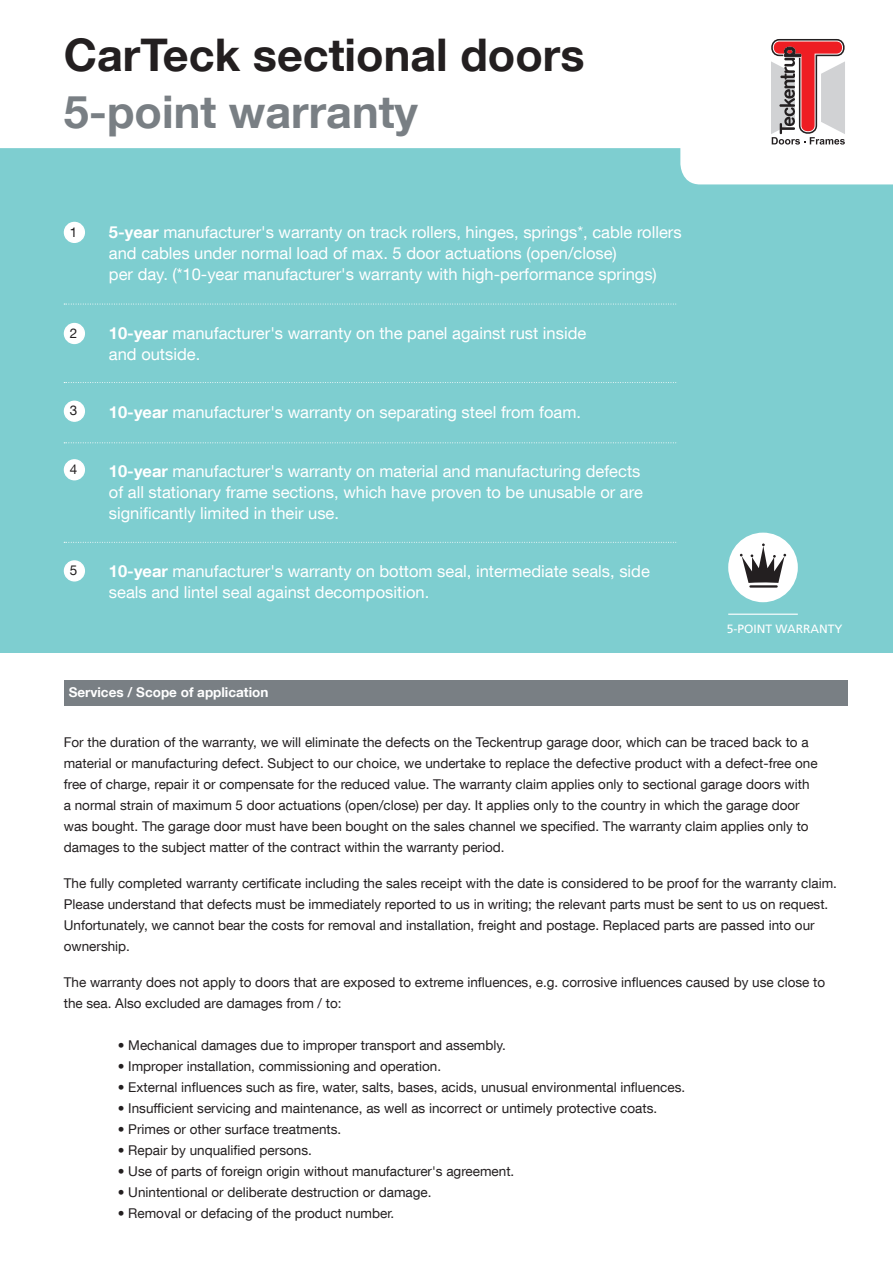
<style>
.page{position:relative;width:893px;height:1263px;background:#fff}
.page>*{position:absolute;margin:0;border:0;box-sizing:border-box;transform-origin:0 0}
.t1{font:700 45px "Helvetica Neue LT Com";color:#231f20}
.t2{font:700 45px "Helvetica Neue LT Com";color:#797f84}
.t3{font:16.5px/21px "Helvetica Neue LT Com";color:#fff}
.t4{font:13.5px/21px "Helvetica Neue LT Com";color:#231f20}
.t5{font:700 13.5px "Helvetica Neue LT Com";color:#fff}
.t6{font:12px "Frutiger LT Com";color:#fff}
.t7{font:11.85px "Avenir";color:#fff}
.s1{font-weight:700}
</style>
<div class="page">
<div style="left:64px;top:680px;width:783px;height:26px;background:#797f84"></div>
<div style="left:0;top:151px;width:893px;height:502px;background:#7eced0"></div>
<svg style="left:0;top:39px;width:893px;height:146px"></svg>
<div style="left:65px;top:222px;width:19px;height:20px;background:#fff;border-radius:50%"></div>
<div style="left:64px;top:222px;width:21px;height:21px;border:2px solid #fff;border-radius:50%"></div>
<div style="left:65px;top:324px;width:19px;height:19px;background:#fff;border-radius:50%"></div>
<div style="left:64px;top:323px;width:21px;height:21px;border:2px solid #fff;border-radius:50%"></div>
<div style="left:65px;top:401px;width:19px;height:20px;background:#fff;border-radius:50%"></div>
<div style="left:64px;top:401px;width:21px;height:21px;border:2px solid #fff;border-radius:50%"></div>
<div style="left:65px;top:460px;width:19px;height:20px;background:#fff;border-radius:50%"></div>
<div style="left:64px;top:459px;width:21px;height:21px;border:2px solid #fff;border-radius:50%"></div>
<svg style="left:64px;top:304px;width:613px;height:1px"></svg>
<svg style="left:64px;top:382px;width:613px;height:1px"></svg>
<svg style="left:64px;top:442px;width:613px;height:1px"></svg>
<hr style="left:728px;top:614px;width:70px;height:1px;background:#fff">
<div style="left:728px;top:533px;width:70px;height:69px;background:#fff;border-radius:50%"></div>
<svg style="left:64px;top:542px;width:722px;height:41px"></svg>
<hr style="left:750px;top:585px;width:27px;height:3px;background:#231f20">
<h1 class="t1" style="left:64px;top:27px;width:522px">CarTeck sectional doors</h1>
<h1 class="t2" style="left:64px;top:84px;width:356px">5-point warranty</h1>
<p class="t4" style="left:70px;top:221px;width:9px">1</p>
<p class="t3" style="left:109px;top:221px;width:574px"><span class="s1">5-year</span> manufacturer's warranty on track rollers, hinges, springs*, cable rollers and cables under normal load of max. 5 door actuations (open/close)<br>per day. (*10-year manufacturer's warranty with high-performance springs)</p>
<p class="t4" style="left:70px;top:322px;width:9px">2</p>
<p class="t3" style="left:109px;top:322px;width:479px"><span class="s1">10-year</span> manufacturer's warranty on the panel against rust inside and outside.</p>
<p class="t4" style="left:70px;top:400px;width:9px">3</p>
<p class="t3" style="left:109px;top:401px;width:474px"><span class="s1">10-year</span> manufacturer's warranty on separating steel from foam.</p>
<p class="t4" style="left:70px;top:458px;width:9px">4</p>
<p class="t3" style="left:109px;top:460px;width:535px"><span class="s1">10-year</span> manufacturer's warranty on material and manufacturing defects of all stationary frame sections, which have proven to be unusable or are significantly limited in their use.</p>
<p class="t4" style="left:70px;top:559px;width:9px">5</p>
<p class="t3" style="left:109px;top:560px;width:542px"><span class="s1">10-year</span> manufacturer's warranty on bottom seal, intermediate seals, side seals and lintel seal against decomposition.</p>
<p class="t7" style="left:727px;top:619px;width:120px">5-PUNKTE-GARANTIE</p>
<p class="t6" style="left:727px;top:622px;width:117px">5-POINT WARRANTY</p>
<p class="t5" style="left:69px;top:684px;width:201px">Services / Scope of application</p>
<p class="t4" style="left:64px;top:731px;width:755px">For the duration of the warranty, we will eliminate the defects on the Teckentrup garage door, which can be traced back to a material or manufacturing defect. Subject to our choice, we undertake to replace the defective product with a defect-free one free of charge, repair it or compensate for the reduced value. The warranty claim applies only to sectional garage doors with a normal strain of maximum 5 door actuations (open/close) per day. It applies only to the country in which the garage door was bought. The garage door must have been bought on the sales channel we specified. The warranty claim applies only to damages to the subject matter of the contract within the warranty period.</p>
<p class="t4" style="left:64px;top:873px;width:775px">The fully completed warranty certificate including the sales receipt with the date is considered to be proof for the warranty claim.<br>Please understand that defects must be immediately reported to us in writing; the relevant parts must be sent to us on request.<br>Unfortunately, we cannot bear the costs for removal and installation, freight and postage. Replaced parts are passed into our ownership.</p>
<p class="t4" style="left:64px;top:972px;width:763px">The warranty does not apply to doors that are exposed to extreme influences, e.g. corrosive influences caused by use close to the sea. Also excluded are damages from / to:</p>
<p class="t4" style="left:118px;top:1035px;width:390px">• Mechanical damages due to improper transport and assembly.</p>
<p class="t4" style="left:118px;top:1056px;width:325px">• Improper installation, commissioning and operation.</p>
<p class="t4" style="left:118px;top:1077px;width:569px">• External influences such as fire, water, salts, bases, acids, unusual environmental influences.</p>
<p class="t4" style="left:118px;top:1098px;width:541px">• Insufficient servicing and maintenance, as well as incorrect or untimely protective coats.</p>
<p class="t4" style="left:118px;top:1119px;width:225px">• Primes or other surface treatments.</p>
<p class="t4" style="left:118px;top:1140px;width:196px">• Repair by unqualified persons.</p>
<p class="t4" style="left:118px;top:1161px;width:398px">• Use of parts of foreign origin without manufacturer's agreement.</p>
<p class="t4" style="left:118px;top:1182px;width:315px">• Unintentional or deliberate destruction or damage.</p>
<p class="t4" style="left:118px;top:1203px;width:278px">• Removal or defacing of the product number.</p>
</div>
